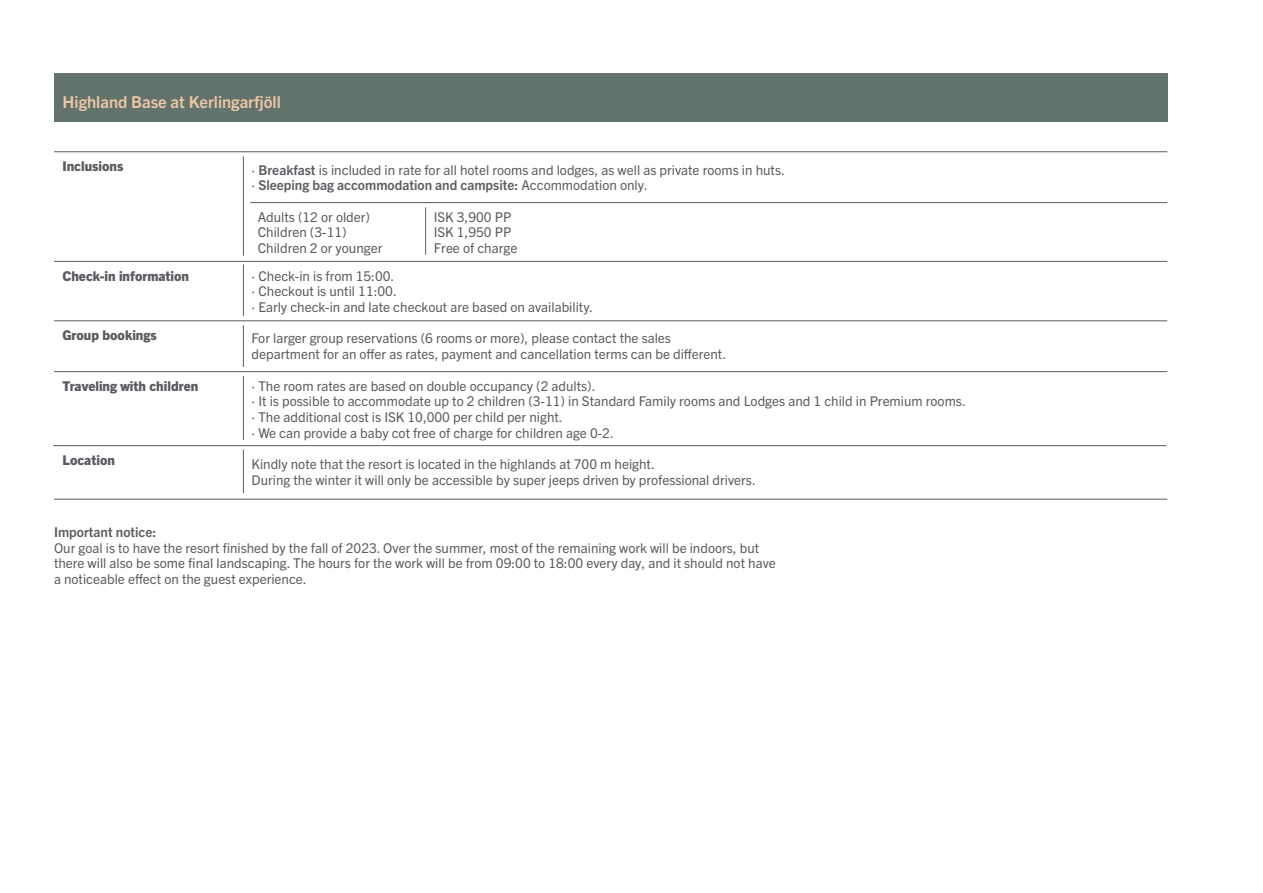
<style>
.page{position:relative;width:1263px;height:893px;background:#fff}
.page>*{position:absolute;margin:0;border:0;box-sizing:border-box;transform-origin:0 0}
.t1{font:700 16.5px "Trade Gothic Next LT Pro";color:#eec5a8}
.t2{font:13.5px/15.8px "Trade Gothic Next LT Pro";color:#5b5c61}
.t3{font:800 13.5px "Trade Gothic Next LT Pro";color:#5b5c61}
.t4{font:700 13.5px "Trade Gothic Next LT Pro";color:#5b5c61}
.s1{font-weight:700}
</style>
<div class="page">
<div style="left:54px;top:73px;width:1113px;height:49px;background:#61736b"></div>
<hr style="left:54px;top:151px;width:1113px;height:1px;background:#5b5c61">
<hr style="left:250px;top:202px;width:917px;height:1px;background:#5b5c61">
<hr style="left:54px;top:261px;width:1113px;height:1px;background:#5b5c61">
<hr style="left:54px;top:320px;width:1113px;height:1px;background:#5b5c61">
<hr style="left:54px;top:371px;width:1113px;height:1px;background:#5b5c61">
<hr style="left:53px;top:445px;width:1113px;height:1px;background:#5b5c61">
<hr style="left:54px;top:499px;width:1113px;height:1px;background:#5b5c61">
<hr style="left:243px;top:156px;width:1px;height:100px;background:#5b5c61">
<hr style="left:243px;top:264px;width:1px;height:52px;background:#5b5c61">
<hr style="left:243px;top:325px;width:1px;height:42px;background:#5b5c61">
<hr style="left:243px;top:449px;width:1px;height:44px;background:#5b5c61">
<hr style="left:243px;top:376px;width:1px;height:64px;background:#5b5c61">
<hr style="left:425px;top:207px;width:1px;height:48px;background:#5b5c61">
<p class="t1" style="left:63px;top:91px;width:220px">Highland Base at Kerlingarfjöll</p>
<p class="t3" style="left:63px;top:156px;width:62px">Inclusions</p>
<p class="t2" style="left:252px;top:161px;width:535px">· <span class="s1">Breakfast</span> is included in rate for all hotel rooms and lodges, as well as private rooms in huts. · <span class="s1">Sleeping bag accommodation and campsite:</span> Accommodation only.</p>
<p class="t2" style="left:258px;top:208px;width:126px">Adults (12 or older)<br>Children (3-11)<br>Children 2 or younger</p>
<p class="t2" style="left:434px;top:208px;width:85px">ISK 3,900 PP<br>ISK 1,950 PP<br>Free of charge</p>
<p class="t3" style="left:63px;top:266px;width:128px">Check-in information</p>
<p class="t2" style="left:252px;top:267px;width:343px">· Check-in is from 15:00.<br>· Checkout is until 11:00.<br>· Early check-in and late checkout are based on availability.</p>
<p class="t3" style="left:63px;top:325px;width:96px">Group bookings</p>
<p class="t2" style="left:252px;top:330px;width:476px">For larger group reservations (6 rooms or more), please contact the sales department for an offer as rates, payment and cancellation terms can be different.</p>
<p class="t3" style="left:63px;top:376px;width:137px">Traveling with children</p>
<p class="t2" style="left:252px;top:377px;width:716px">· The room rates are based on double occupancy (2 adults).<br>· It is possible to accommodate up to 2 children (3-11) in Standard Family rooms and Lodges and 1 child in Premium rooms. · The additional cost is ISK 10,000 per child per night.<br>· We can provide a baby cot free of charge for children age 0-2.</p>
<p class="t3" style="left:63px;top:451px;width:54px">Location</p>
<p class="t2" style="left:252px;top:456px;width:506px">Kindly note that the resort is located in the highlands at 700 m height.<br>During the winter it will only be accessible by super jeeps driven by professional drivers.</p>
<p class="t4" style="left:54px;top:523px;width:104px">Important notice:</p>
<p class="t2" style="left:54px;top:539px;width:723px">Our goal is to have the resort finished by the fall of 2023. Over the summer, most of the remaining work will be indoors, but there will also be some final landscaping. The hours for the work will be from 09:00 to 18:00 every day, and it should not have a noticeable effect on the guest experience.</p>
</div>
